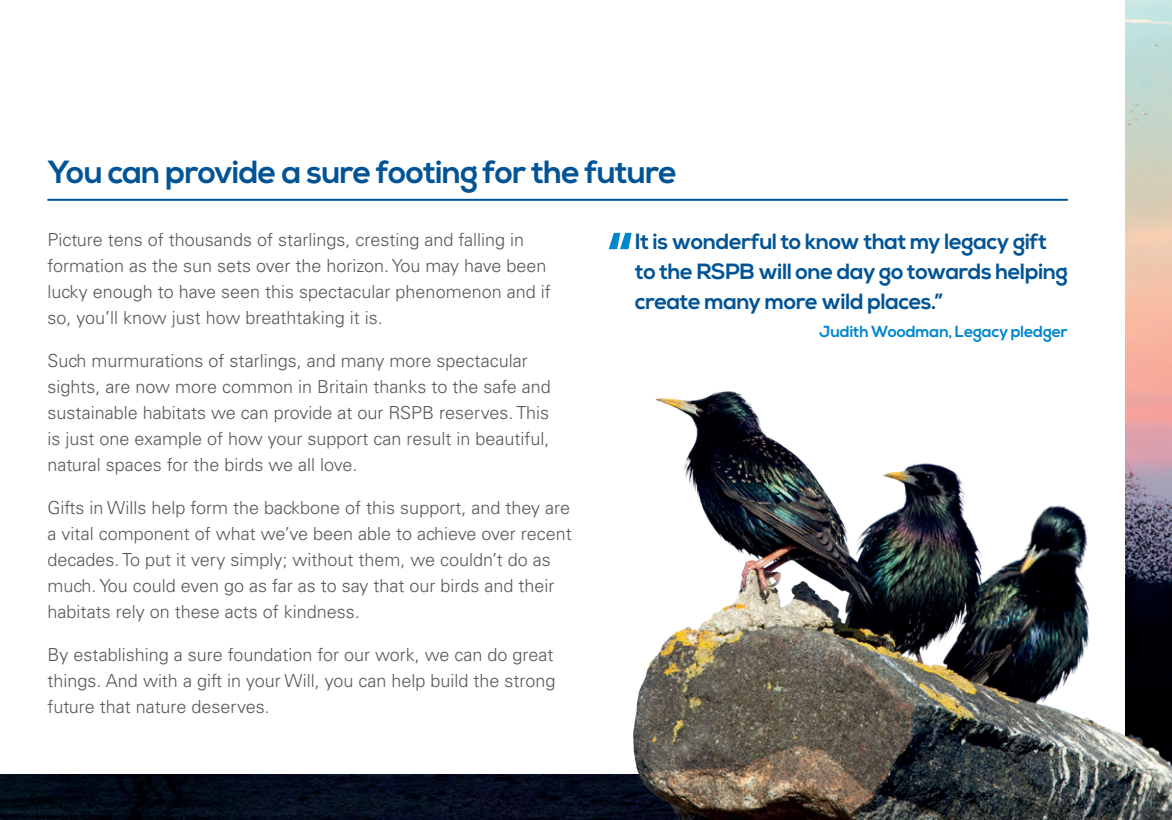
<style>
.page{position:relative;width:1172px;height:820px;background:#fff}
.page>*{position:absolute;margin:0;border:0;box-sizing:border-box;transform-origin:0 0}
.t1{font:700 32px "Nexa";letter-spacing:-.025em;color:#005495}
.t2{font:700 22px/30px "Nexa";letter-spacing:-.015em;color:#005495}
.t3{font:300 18px/26px "Univers LT Std";color:#57585a}
.t4{font:700 16px "Nexa";letter-spacing:-.01em;color:#0087cd}
</style>
<div class="page">
<img style="left:0;top:0;width:1172px;height:820px">
<div style="left:0;top:0;width:1125px;height:773px;background:#fff"></div>
<hr style="left:47px;top:199px;width:1021px;height:2px;background:#005495">
<svg style="left:609px;top:233px;width:23px;height:16px"></svg>
<img style="left:624px;top:370px;width:548px;height:450px">
<p class="t1" style="left:47px;top:154px;width:631px">You can provide a sure footing for the future</p>
<p class="t3" style="left:47px;top:227px;width:505px">Picture tens of thousands of starlings, cresting and falling in formation as the sun sets over the horizon. You may have been lucky enough to have seen this spectacular phenomenon and if so, you’ll know just how breathtaking it is.</p>
<p class="t3" style="left:47px;top:347px;width:505px">Such murmurations of starlings, and many more spectacular sights, are now more common in Britain thanks to the safe and sustainable habitats we can provide at our RSPB reserves. This is just one example of how your support can result in beautiful, natural spaces for the birds we all love.</p>
<p class="t3" style="left:47px;top:494px;width:526px">Gifts in Wills help form the backbone of this support, and they are a vital component of what we’ve been able to achieve over recent decades. To put it very simply; without them, we couldn’t do as much. You could even go as far as to say that our birds and their habitats rely on these acts of kindness.</p>
<p class="t3" style="left:47px;top:641px;width:510px;text-align:justify">By establishing a sure foundation for our work, we can do great things. And with a gift in your Will, you can help build the strong future that nature deserves.</p>
<p class="t2" style="left:635px;top:228px;width:434px">It is wonderful to know that my legacy gift to the RSPB will one day go towards helping create many more wild places.”</p>
<p class="t4" style="left:819px;top:323px;width:250px">Judith Woodman, Legacy pledger</p>
</div>
